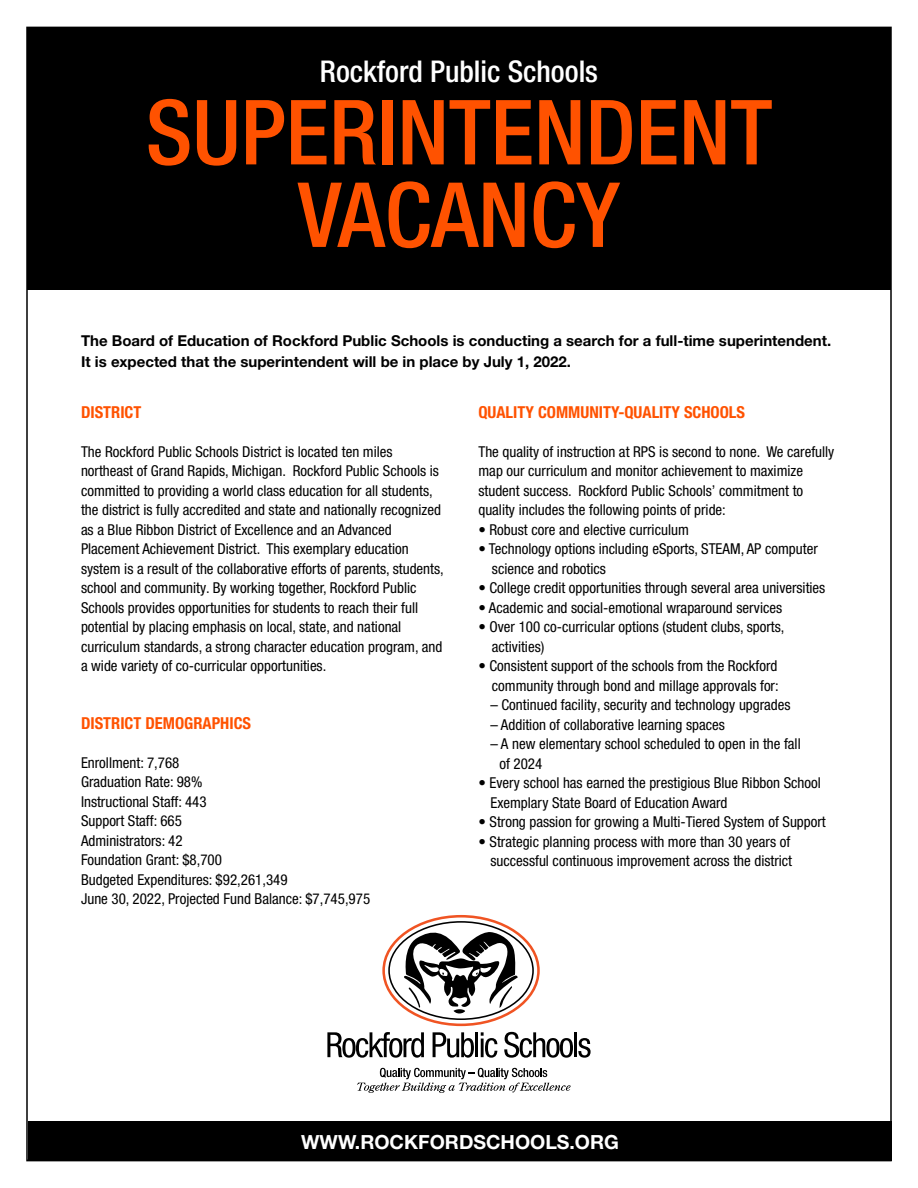
<style>
.page{position:relative;width:918px;height:1188px;background:#fff}
.page>*{position:absolute;margin:0;border:0;box-sizing:border-box;transform-origin:0 0}
.t1{font:500 condensed 90px/82.5px "Helvetica Neue LT Pro";color:#ff5200;text-align:center}
.t2{font:500 condensed 30px "Helvetica Neue LT Pro";color:#fff}
.t3{font:700 19.5px "Helvetica Neue LT Pro";color:#fff}
.t4{font:700 condensed 16.5px "Helvetica Neue LT Pro";color:#ff5200}
.t5{font:condensed 15px/19.5px "Helvetica Neue LT Pro";color:#000}
.t6{font:700 15px/21px "Helvetica Neue LT Pro";color:#000}
</style>
<div class="page">
<div style="left:27px;top:27px;width:864px;height:262px;background:#000"></div>
<div style="left:28px;top:1121px;width:864px;height:40px;background:#000"></div>
<svg style="left:384px;top:916px;width:154px;height:109px"></svg>
<div style="left:382px;top:915px;width:158px;height:111px;border:3px solid #f05423;border-radius:50%"></div>
<div style="left:388px;top:921px;width:146px;height:99px;border:2px solid #000;border-radius:50%"></div>
<svg style="left:402px;top:929px;width:116px;height:85px"></svg>
<svg style="left:357px;top:1068px;width:214px;height:25px"></svg>
<svg style="left:327px;top:1032px;width:97px;height:26px"></svg>
<svg style="left:433px;top:1032px;width:41px;height:26px"></svg>
<hr style="left:475px;top:1032px;width:3px;height:25px;background:#000">
<svg style="left:481px;top:1032px;width:16px;height:26px"></svg>
<svg style="left:504px;top:1032px;width:87px;height:26px"></svg>
<h2 class="t2" style="left:320px;top:53px;width:280px">Rockford Public Schools</h2>
<h1 class="t1" style="left:146px;top:90px;width:628px">SUPERINTENDENT<br>VACANCY</h1>
<p class="t6" style="left:81px;top:329px;width:752px">The Board of Education of Rockford Public Schools is conducting a search for a full-time superintendent.<br>It is expected that the superintendent will be in place by July 1, 2022.</p>
<p class="t4" style="left:81px;top:402px;width:62px">DISTRICT</p>
<p class="t5" style="left:81px;top:442px;width:364px">The Rockford Public Schools District is located ten miles northeast of Grand Rapids, Michigan. Rockford Public Schools is committed to providing a world class education for all students, the district is fully accredited and state and nationally recognized as a Blue Ribbon District of Excellence and an Advanced Placement Achievement District. This exemplary education system is a result of the collaborative efforts of parents, students, school and community. By working together, Rockford Public Schools provides opportunities for students to reach their full potential by placing emphasis on local, state, and national curriculum standards, a strong character education program, and a wide variety of co-curricular opportunities.</p>
<p class="t4" style="left:81px;top:713px;width:172px">DISTRICT DEMOGRAPHICS</p>
<p class="t5" style="left:81px;top:753px;width:291px">Enrollment: 7,768<br>Graduation Rate: 98%<br>Instructional Staff: 443<br>Support Staff: 665<br>Administrators: 42<br>Foundation Grant: $8,700<br>Budgeted Expenditures: $92,261,349<br>June 30, 2022, Projected Fund Balance: $7,745,975</p>
<p class="t4" style="left:478px;top:402px;width:268px">QUALITY COMMUNITY-QUALITY SCHOOLS</p>
<p class="t5" style="left:478px;top:442px;width:357px">The quality of instruction at RPS is second to none. We carefully map our curriculum and monitor achievement to maximize student success. Rockford Public Schools’ commitment to quality includes the following points of pride:</p>
<p class="t5" style="left:478px;top:520px;width:212px">• Robust core and elective curriculum</p>
<p class="t5" style="left:492px;top:539px;width:327px;text-indent:-14px">• Technology options including eSports, STEAM, AP computer science and robotics</p>
<p class="t5" style="left:478px;top:578px;width:348px">• College credit opportunities through several area universities</p>
<p class="t5" style="left:478px;top:598px;width:305px">• Academic and social-emotional wraparound services</p>
<p class="t5" style="left:492px;top:617px;width:294px;text-indent:-14px">• Over 100 co-curricular options (student clubs, sports, activities)</p>
<p class="t5" style="left:478px;top:656px;width:302px;text-align:right">• Consistent support of the schools from the Rockford community through bond and millage approvals for:</p>
<p class="t5" style="left:490px;top:695px;width:302px">– Continued facility, security and technology upgrades</p>
<p class="t5" style="left:490px;top:715px;width:236px">– Addition of collaborative learning spaces</p>
<p class="t5" style="left:499px;top:734px;width:303px;text-indent:-9px">– A new elementary school scheduled to open in the fall of 2024</p>
<p class="t5" style="left:490px;top:773px;width:332px;text-indent:-12px">• Every school has earned the prestigious Blue Ribbon School<br>Exemplary State Board of Education Award</p>
<p class="t5" style="left:478px;top:812px;width:349px">• Strong passion for growing a Multi-Tiered System of Support</p>
<p class="t5" style="left:478px;top:832px;width:315px;text-align:right">• Strategic planning process with more than 30 years of successful continuous improvement across the district</p>
<h3 class="t3" style="left:301px;top:1130px;width:319px">WWW.ROCKFORDSCHOOLS.ORG</h3>
</div>
